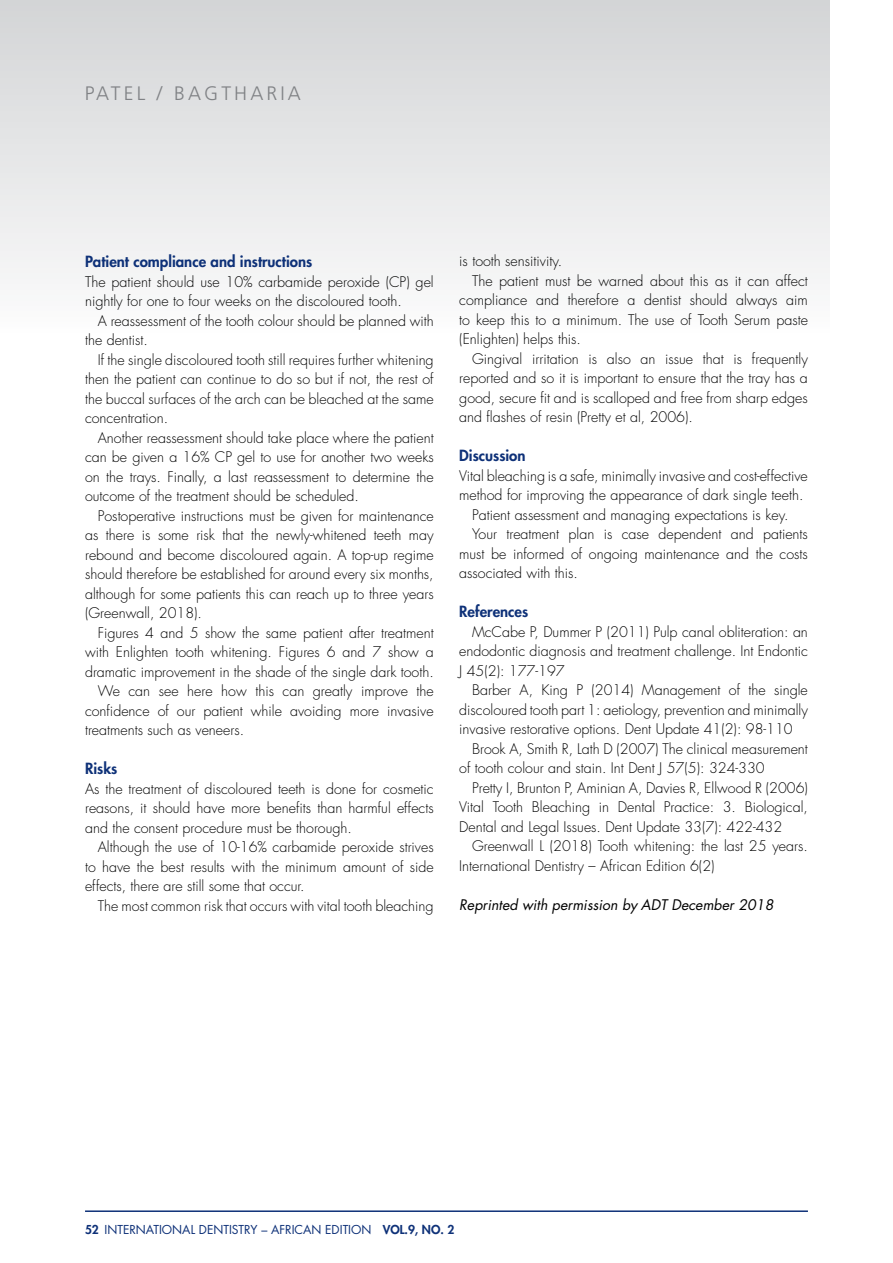
<style>
.page{position:relative;width:893px;height:1263px;background:#fff}
.page>*{position:absolute;margin:0;border:0;box-sizing:border-box;transform-origin:0 0}
.t1{font:300 19.5px "Frutiger";letter-spacing:.16em;color:#808285}
.t2{font:800 15px "Futura";color:#0e3178}
.t3{font:300 14.25px/19.5px "Futura";color:#000;text-align:justify}
.t4{font:italic 14.25px "Futura";color:#000}
.t5{font:12px "Futura";color:#0e3178}
.s1{font-weight:800}
</style>
<div class="page">
<div style="left:0;top:0;width:829px;height:337px;background:linear-gradient(to bottom,#d3d4d6,#fcfcfd)"></div>
<hr style="left:85px;top:1210px;width:723px;height:2px;background:#0e3178">
<svg style="left:0;top:0;width:1px;height:337px"></svg>
<h1 class="t1" style="left:85px;top:83px;width:218px">PATEL / BAGTHARIA</h1>
<p class="t2" style="left:85px;top:252px;width:229px">Patient compliance and instructions</p>
<p class="t3" style="left:85px;top:272px;width:350px">The patient should use 10% carbamide peroxide (CP) gel nightly for one to four weeks on the discoloured tooth.</p>
<p class="t3" style="left:85px;top:311px;width:350px;text-indent:13px">A reassessment of the tooth colour should be planned with the dentist.</p>
<p class="t3" style="left:85px;top:350px;width:350px;text-indent:13px">If the single discoloured tooth still requires further whitening then the patient can continue to do so but if not, the rest of the buccal surfaces of the arch can be bleached at the same concentration.</p>
<p class="t3" style="left:85px;top:428px;width:350px;text-indent:13px">Another reassessment should take place where the patient can be given a 16% CP gel to use for another two weeks on the trays. Finally, a last reassessment to determine the outcome of the treatment should be scheduled.</p>
<p class="t3" style="left:85px;top:506px;width:350px;text-indent:13px">Postoperative instructions must be given for maintenance as there is some risk that the newly-whitened teeth may rebound and become discoloured again. A top-up regime should therefore be established for around every six months, although for some patients this can reach up to three years (Greenwall, 2018).</p>
<p class="t3" style="left:98px;top:623px;width:337px">Figures 4 and 5 show the same patient after treatment</p>
<p class="t3" style="left:85px;top:642px;width:350px">with Enlighten tooth whitening. Figures 6 and 7 show a</p>
<p class="t3" style="left:85px;top:662px;width:350px">dramatic improvement in the shade of the single dark tooth.</p>
<p class="t3" style="left:98px;top:681px;width:337px">We can see here how this can greatly improve the</p>
<p class="t3" style="left:85px;top:701px;width:350px">confidence of our patient while avoiding more invasive</p>
<p class="t3" style="left:85px;top:720px;width:161px">treatments such as veneers.</p>
<p class="t2" style="left:85px;top:759px;width:34px">Risks</p>
<p class="t3" style="left:85px;top:779px;width:350px">As the treatment of discoloured teeth is done for cosmetic reasons, it should have more benefits than harmful effects and the consent procedure must be thorough.</p>
<p class="t3" style="left:85px;top:837px;width:350px;text-indent:13px">Although the use of 10-16% carbamide peroxide strives to have the best results with the minimum amount of side effects, there are still some that occur.</p>
<p class="t3" style="left:98px;top:896px;width:337px">The most common risk that occurs with vital tooth bleaching</p>
<p class="t3" style="left:459px;top:251px;width:104px">is tooth sensitivity.</p>
<p class="t3" style="left:472px;top:271px;width:337px">The patient must be warned about this as it can affect</p>
<p class="t3" style="left:459px;top:290px;width:350px">compliance and therefore a dentist should always aim</p>
<p class="t3" style="left:459px;top:310px;width:350px">to keep this to a minimum. The use of Tooth Serum paste</p>
<p class="t3" style="left:459px;top:329px;width:123px">(Enlighten) helps this.</p>
<p class="t3" style="left:472px;top:349px;width:337px">Gingival irritation is also an issue that is frequently</p>
<p class="t3" style="left:459px;top:368px;width:350px">reported and so it is important to ensure that the tray has a</p>
<p class="t3" style="left:459px;top:388px;width:350px">good, secure fit and is scalloped and free from sharp edges</p>
<p class="t3" style="left:459px;top:407px;width:235px">and flashes of resin (Pretty et al, 2006).</p>
<p class="t2" style="left:459px;top:446px;width:68px">Discussion</p>
<p class="t3" style="left:459px;top:466px;width:350px">Vital bleaching is a safe, minimally invasive and cost-effective</p>
<p class="t3" style="left:459px;top:485px;width:346px">method for improving the appearance of dark single teeth.</p>
<p class="t3" style="left:472px;top:505px;width:318px">Patient assessment and managing expectations is key.</p>
<p class="t3" style="left:472px;top:524px;width:337px">Your treatment plan is case dependent and patients</p>
<p class="t3" style="left:459px;top:544px;width:350px">must be informed of ongoing maintenance and the costs</p>
<p class="t3" style="left:459px;top:563px;width:120px">associated with this.</p>
<p class="t2" style="left:459px;top:602px;width:71px">References</p>
<p class="t3" style="left:459px;top:622px;width:350px;text-indent:13px">McCabe P, Dummer P (2011) Pulp canal obliteration: an endodontic diagnosis and treatment challenge. Int Endontic J 45(2): 177-197</p>
<p class="t3" style="left:459px;top:680px;width:350px;text-indent:13px">Barber A, King P (2014) Management of the single discoloured tooth part 1: aetiology, prevention and minimally invasive restorative options. Dent Update 41(2): 98-110</p>
<p class="t3" style="left:459px;top:739px;width:350px;text-indent:13px">Brook A, Smith R, Lath D (2007) The clinical measurement of tooth colour and stain. Int Dent J 57(5): 324-330</p>
<p class="t3" style="left:459px;top:778px;width:350px;text-indent:13px">Pretty I, Brunton P, Aminian A, Davies R, Ellwood R (2006)<br>Vital Tooth Bleaching in Dental Practice: 3. Biological, Dental and Legal Issues. Dent Update 33(7): 422-432</p>
<p class="t3" style="left:459px;top:836px;width:350px;text-indent:13px">Greenwall L (2018) Tooth whitening: the last 25 years.<br>International Dentistry – African Edition 6(2)</p>
<p class="t4" style="left:459px;top:894px;width:316px">Reprinted with permission by ADT December 2018</p>
<p class="t5" style="left:85px;top:1222px;width:371px"><span class="s1">52</span> INTERNATIONAL DENTISTRY – AFRICAN EDITION <span class="s1">VOL.9, NO. 2</span></p>
</div>
